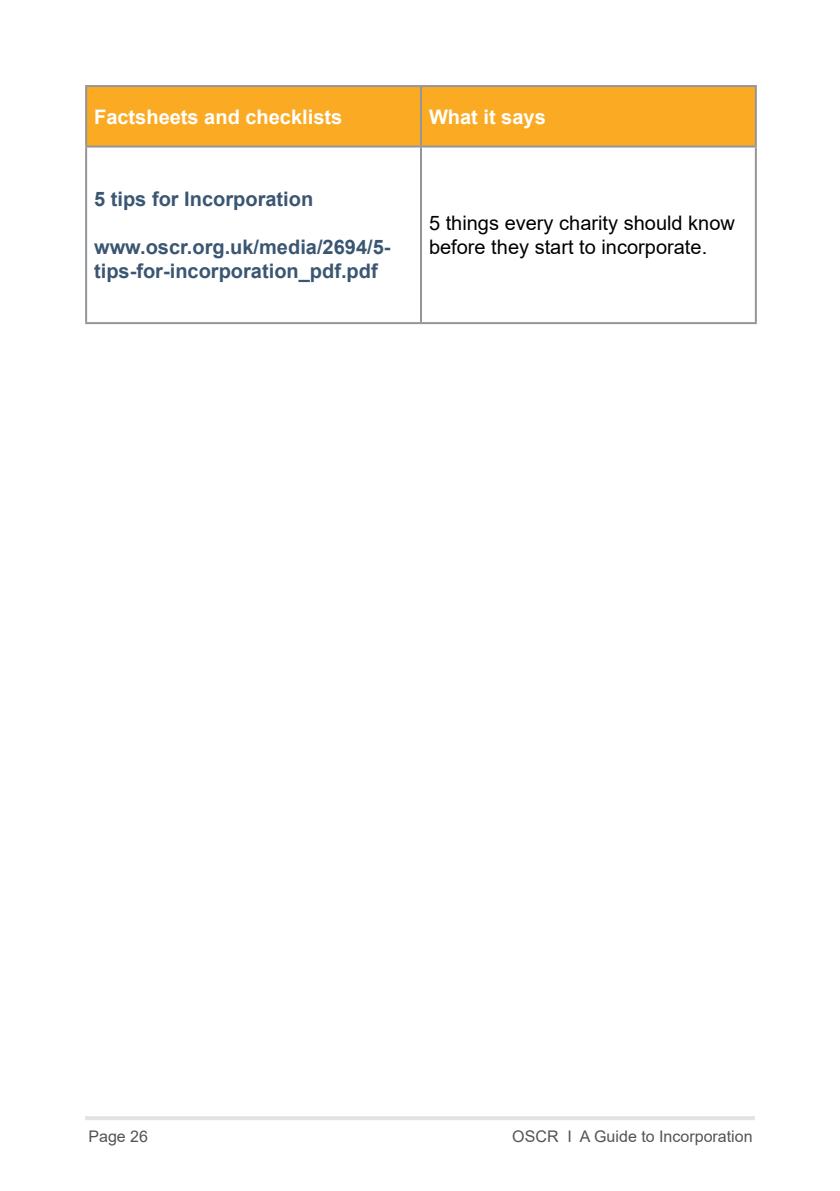
<style>
.page{position:relative;width:840px;height:1191px;background:#fff}
.page>*{position:absolute;margin:0;border:0;box-sizing:border-box;transform-origin:0 0}
.t1{font:700 20px/24px "Arial";color:#3a5672}
.t2{font:20px/24px "Arial";color:#000}
.t3{font:700 20px "Arial";color:#fff}
.t4{font:16px "Arial";color:#545454}
</style>
<div class="page">
<hr style="left:85px;top:1116px;width:669px;height:4px;background:#e2e3e4">
<div style="left:87px;top:87px;width:667px;height:58px;background:#fbaa23"></div>
<hr style="left:85px;top:85px;width:336px;height:2px;background:#939598">
<hr style="left:85px;top:87px;width:2px;height:58px;background:#939598">
<hr style="left:421px;top:85px;width:335px;height:2px;background:#939598">
<hr style="left:420px;top:87px;width:2px;height:58px;background:#939598">
<hr style="left:754px;top:87px;width:2px;height:58px;background:#939598">
<hr style="left:85px;top:145px;width:336px;height:2px;background:#939598">
<hr style="left:85px;top:147px;width:2px;height:175px;background:#939598">
<hr style="left:421px;top:145px;width:335px;height:2px;background:#939598">
<hr style="left:420px;top:147px;width:2px;height:175px;background:#939598">
<hr style="left:754px;top:147px;width:2px;height:175px;background:#939598">
<hr style="left:85px;top:322px;width:336px;height:2px;background:#939598">
<hr style="left:421px;top:322px;width:335px;height:2px;background:#939598">
<p class="t3" style="left:94px;top:102px;width:249px">Factsheets and checklists</p>
<p class="t3" style="left:429px;top:102px;width:118px">What it says</p>
<p class="t1" style="left:94px;top:187px;width:220px">5 tips for Incorporation</p>
<p class="t1" style="left:94px;top:235px;width:298px">www.oscr.org.uk/media/2694/5- tips-for-incorporation_pdf.pdf</p>
<p class="t2" style="left:429px;top:211px;width:307px">5 things every charity should know before they start to incorporate.</p>
<p class="t4" style="left:88px;top:1125px;width:61px">Page 26</p>
<p class="t4" style="left:512px;top:1125px;width:242px">OSCR I A Guide to Incorporation</p>
</div>
